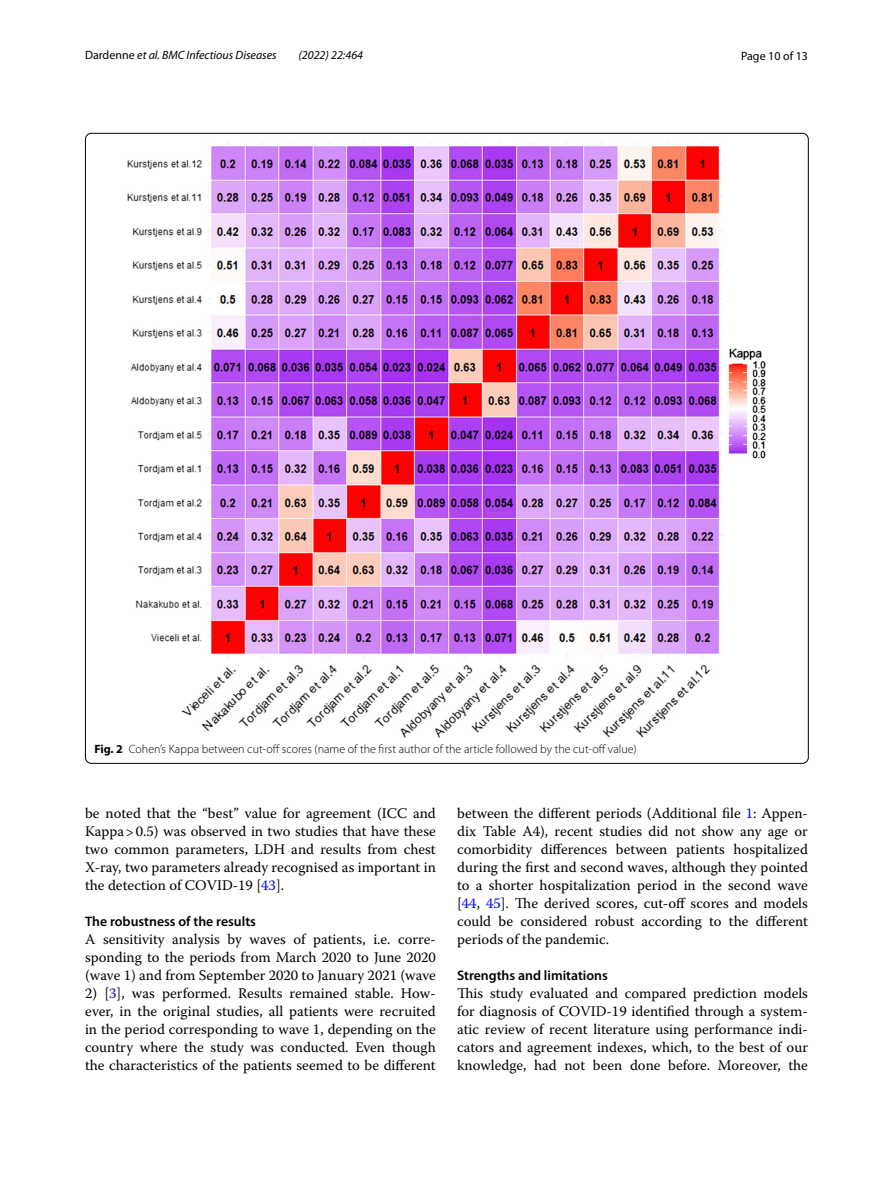
<style>
.page{position:relative;width:893px;height:1187px;background:#fff}
.page>*{position:absolute;margin:0;border:0;box-sizing:border-box;transform-origin:0 0}
.t1{font:14.7px/18px "Warnock Pro";color:#000;text-align:justify}
.t2{font:600 13.8px "Myriad Pro";color:#000}
.t3{font:300 12px "Myriad Pro";color:#000}
.t4{font:italic 12px "Myriad Pro";color:#000}
.t5{font:12px "Myriad Pro";color:#000}
.s1{font-style:normal}
.s2{font-weight:700}
.s3{color:#00f}
</style>
<div class="page">
<img style="left:128px;top:142px;width:638px;height:596px">
<p class="t4" style="left:85px;top:48px;width:193px"><span class="s1">Dardenne</span> et al. BMC Infectious Diseases</p>
<p class="t4" style="left:299px;top:48px;width:66px">(2022) 22:464</p>
<p class="t5" style="left:741px;top:48px;width:68px">Page 10 of 13</p>
<p class="t3" style="left:94px;top:742px;width:544px"><span class="s2">Fig. 2</span> Cohen’s Kappa between cut-off scores (name of the first author of the article followed by the cut-off value)</p>
<p class="t1" style="left:85px;top:804px;width:352px">be noted that the “best” value for agreement (ICC and Kappa&gt;0.5) was observed in two studies that have these two common parameters, LDH and results from chest X-ray, two parameters already recognised as important in the detection of COVID-19 [<span class="s3">43</span>].</p>
<p class="t2" style="left:85px;top:912px;width:172px">The robustness of the results</p>
<p class="t1" style="left:85px;top:930px;width:352px">A sensitivity analysis by waves of patients, i.e. corre&shy;sponding to the periods from March 2020 to June 2020 (wave 1) and from September 2020 to January 2021 (wave</p>
<p class="t1" style="left:85px;top:984px;width:352px">2) [<span class="s3">3</span>], was performed. Results remained stable. How&shy;ever, in the original studies, all patients were recruited in the period corresponding to wave 1, depending on the country where the study was conducted. Even though the characteristics of the patients seemed to be different</p>
<p class="t1" style="left:457px;top:804px;width:352px">between the different periods (Additional file <span class="s3">1</span>: Appen&shy;dix Table A4), recent studies did not show any age or comorbidity differences between patients hospitalized during the first and second waves, although they pointed to a shorter hospitalization period in the second wave [<span class="s3">44</span>, <span class="s3">45</span>]. The derived scores, cut-off scores and models could be considered robust according to the different periods of the pandemic.</p>
<p class="t2" style="left:457px;top:966px;width:152px">Strengths and limitations</p>
<p class="t1" style="left:457px;top:984px;width:352px">This study evaluated and compared prediction models for diagnosis of COVID-19 identified through a system&shy;atic review of recent literature using performance indi&shy;cators and agreement indexes, which, to the best of our knowledge, had not been done before. Moreover, the</p>
</div>
